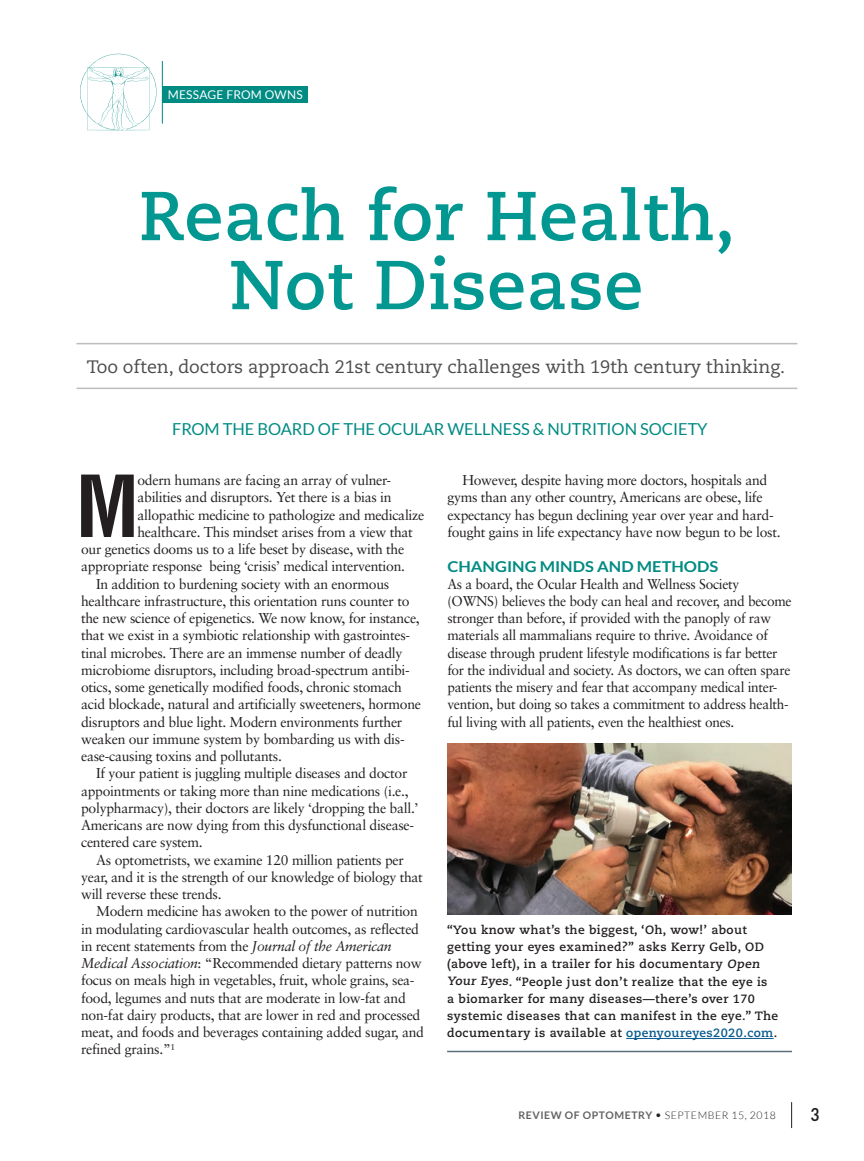
<style>
.page{position:relative;width:864px;height:1161px;background:#fff}
.page>*{position:absolute;margin:0;border:0;box-sizing:border-box;transform-origin:0 0}
.t1{font:700 condensed 83.25px "Helvetica";color:#231f20}
.t2{font:700 69px/69px "Caecilia LT Std";letter-spacing:.01em;color:#029791;text-align:center}
.t3{font:18px "Caecilia LT Std";letter-spacing:-.005em;color:#4b4c4d}
.t4{font:700 18px "Lato";color:#231f20;scale:.85 1}
.t5{font:16.5px "Lato";letter-spacing:-.005em;color:#008b83}
.t6{font:700 15px "Lato";color:#008b83;scale:1.1 1}
.t7{font:14.25px/17.2px "Sabon";letter-spacing:-.02em;color:#231f20}
.t8{font:14.25px/17.2px "Sabon";letter-spacing:-.02em;color:#231f20;scale:.96 1}
.t9{font:700 12px/17.2px "Caecilia LT Std";letter-spacing:.035em;color:#231f20}
.t10{font:12px "Lato";letter-spacing:.02em;color:#fff}
.t11{font:700 10.5px "Lato";letter-spacing:.05em;color:#636366}
.s1{font-style:italic}
.s2{color:#06598e}
.s3{font-family:"Helvetica Neue";font-stretch:condensed;color:#231f20}
.s4{font-weight:300;color:#231f20}
</style>
<div class="page">
<svg style="left:791px;top:1102px;width:1px;height:26px"></svg>
<hr style="left:76px;top:388px;width:721px;height:1px;background:#bcbdc0">
<hr style="left:76px;top:343px;width:721px;height:1px;background:#bcbdc0">
<hr style="left:162px;top:61px;width:1px;height:63px;background:#008b83">
<div style="left:163px;top:87px;width:145px;height:16px;background:#008b83"></div>
<hr style="left:447px;top:1051px;width:345px;height:1px;background:#5b6f7b">
<hr style="left:626px;top:1038px;width:148px;height:1px;background:#06598e">
<img style="left:447px;top:743px;width:344px;height:172px">
<svg style="left:80px;top:54px;width:76px;height:77px"></svg>
<p class="t10" style="left:168px;top:87px;width:136px">MESSAGE FROM OWNS</p>
<h2 class="t2" style="left:139px;top:187px;width:598px">Reach for Health,<br>Not Disease</h2>
<p class="t3" style="left:87px;top:359px;width:700px">Too often, doctors approach 21st century challenges with 19th century thinking.</p>
<p class="t5" style="left:172px;top:418px;width:537px">FROM THE BOARD OF THE OCULAR WELLNESS &amp; NUTRITION SOCIETY</p>
<h1 class="t1" style="left:76px;top:472px;width:65px">M</h1>
<p class="t7" style="left:138px;top:473px;width:255px">odern humans are facing an array of vulner-</p>
<p class="t7" style="left:138px;top:490px;width:256px">abilities and disruptors. Yet there is a bias in</p>
<p class="t7" style="left:138px;top:507px;width:288px">allopathic medicine to pathologize and medicalize</p>
<p class="t7" style="left:138px;top:525px;width:277px">healthcare. This mindset arises from a view that</p>
<p class="t7" style="left:81px;top:542px;width:325px">our genetics dooms us to a life beset by disease, with the</p>
<p class="t7" style="left:81px;top:559px;width:325px">appropriate response being ‘crisis’ medical intervention.</p>
<p class="t7" style="left:96px;top:576px;width:295px">In addition to burdening society with an enormous</p>
<p class="t7" style="left:81px;top:594px;width:330px">healthcare infrastructure, this orientation runs counter to</p>
<p class="t7" style="left:81px;top:611px;width:340px">the new science of epigenetics. We now know, for instance,</p>
<p class="t7" style="left:81px;top:628px;width:331px">that we exist in a symbiotic relationship with gastrointes-</p>
<p class="t7" style="left:81px;top:645px;width:323px">tinal microbes. There are an immense number of deadly</p>
<p class="t7" style="left:81px;top:663px;width:330px">microbiome disruptors, including broad-spectrum antibi-</p>
<p class="t7" style="left:81px;top:680px;width:322px">otics, some genetically modified foods, chronic stomach</p>
<p class="t7" style="left:81px;top:697px;width:341px">acid blockade, natural and artificially sweeteners, hormone</p>
<p class="t7" style="left:81px;top:714px;width:323px">disruptors and blue light. Modern environments further</p>
<p class="t7" style="left:81px;top:732px;width:325px">weaken our immune system by bombarding us with dis-</p>
<p class="t7" style="left:81px;top:749px;width:202px">ease-causing toxins and pollutants.</p>
<p class="t7" style="left:96px;top:766px;width:313px">If your patient is juggling multiple diseases and doctor</p>
<p class="t7" style="left:81px;top:783px;width:329px">appointments or taking more than nine medications (i.e.,</p>
<p class="t7" style="left:81px;top:801px;width:339px">polypharmacy), their doctors are likely ‘dropping the ball.’</p>
<p class="t7" style="left:81px;top:818px;width:335px">Americans are now dying from this dysfunctional disease-</p>
<p class="t7" style="left:81px;top:835px;width:123px">centered care system.</p>
<p class="t7" style="left:96px;top:852px;width:309px">As optometrists, we examine 120 million patients per</p>
<p class="t7" style="left:81px;top:870px;width:343px">year, and it is the strength of our knowledge of biology that</p>
<p class="t7" style="left:81px;top:887px;width:142px">will reverse these trends.</p>
<p class="t7" style="left:96px;top:904px;width:323px">Modern medicine has awoken to the power of nutrition</p>
<p class="t7" style="left:81px;top:921px;width:339px">in modulating cardiovascular health outcomes, as reflected</p>
<p class="t7" style="left:81px;top:939px;width:312px">in recent statements from the <span class="s1">Journal of the American</span></p>
<p class="t7" style="left:81px;top:956px;width:342px"><span class="s1">Medical Association</span>: “Recommended dietary patterns now</p>
<p class="t7" style="left:81px;top:973px;width:335px">focus on meals high in vegetables, fruit, whole grains, sea-</p>
<p class="t7" style="left:81px;top:990px;width:326px">food, legumes and nuts that are moderate in low-fat and</p>
<p class="t7" style="left:81px;top:1008px;width:341px">non-fat dairy products, that are lower in red and processed</p>
<p class="t7" style="left:81px;top:1025px;width:344px">meat, and foods and beverages containing added sugar, and</p>
<p class="t7" style="left:81px;top:1042px;width:96px">refined grains.”<sup>1</sup></p>
<p class="t7" style="left:447px;top:473px;width:335px;text-indent:15px">However, despite having more doctors, hospitals and gyms than any other country, Americans are obese, life expectancy has begun declining year over year and hard&shy;fought gains in life expectancy have now begun to be lost.</p>
<p class="t6" style="left:447px;top:557px;width:248px">CHANGING MINDS AND METHODS</p>
<p class="t8" style="left:447px;top:576px;width:360px">As a board, the Ocular Health and Wellness Society (OWNS) believes the body can heal and recover, and become stronger than before, if provided with the panoply of raw materials all mammalians require to thrive. Avoidance of disease through prudent lifestyle modifications is far better for the individual and society. As doctors, we can often spare patients the misery and fear that accompany medical inter&shy;vention, but doing so takes a commitment to address health&shy;ful living with all patients, even the healthiest ones.</p>
<p class="t9" style="left:447px;top:922px;width:333px">“You know what’s the biggest, ‘Oh, wow!’ about getting your eyes examined?” asks Kerry Gelb, OD (above left), in a trailer for his documentary Open Your Eyes. “People just don’t realize that the eye is<br>a biomarker for many diseases—there’s over 170 systemic diseases that can manifest in the eye.” The documentary is available at <span class="s2">openyoureyes2020.com</span>.</p>
<p class="t11" style="left:519px;top:1109px;width:259px">REVIEW OF OPTOMETRY <span class="s3">•</span> <span class="s4">SEPTEMBER 15, 2018</span></p>
<p class="t4" style="left:810px;top:1103px;width:12px">3</p>
</div>
